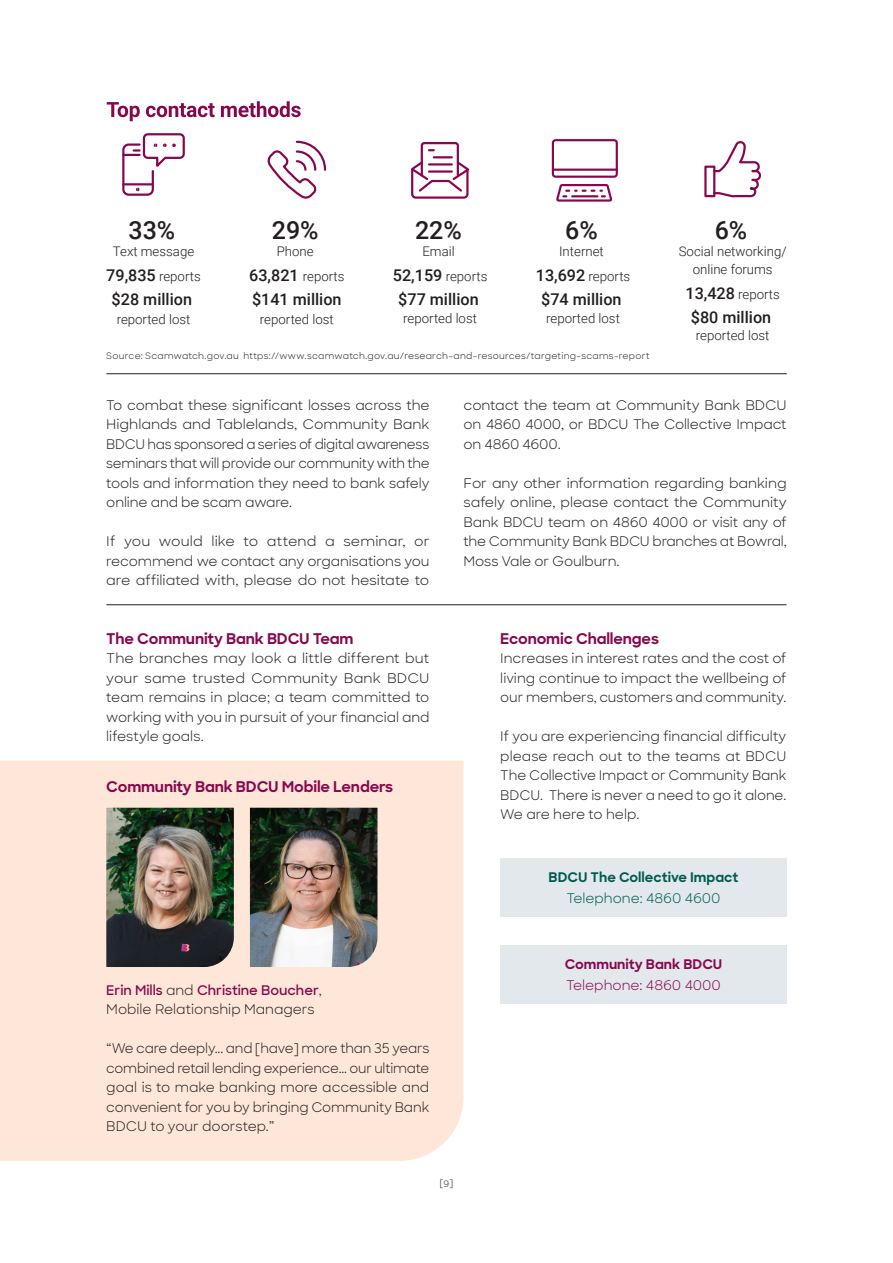
<style>
.page{position:relative;width:893px;height:1263px;background:#fff}
.page>*{position:absolute;margin:0;border:0;box-sizing:border-box;transform-origin:0 0}
.t1{font:500 25.05px "Roboto";color:#231f20}
.t2{font:500 16.2px "Roboto";color:#231f20}
.t3{font:700 15px "Sharp Sans";letter-spacing:-.01em;color:#88064e}
.t4{font:13.5px/19.5px "Sharp Sans";letter-spacing:-.01em;color:#231f20;text-align:justify}
.t5{font:700 13.5px "Sharp Sans";color:#005b4f}
.t6{font:13.5px "Sharp Sans";letter-spacing:-.005em;color:#005b4f}
.t7{font:13.5px "Sharp Sans";color:#88064e}
.t8{font:700 13.5px "Sharp Sans";color:#88064e}
.t9{font:300 13.2px/25px "Roboto";color:#231f20;text-align:center}
.t10{font:9px "Sharp Sans";letter-spacing:.025em;color:#231f20}
.s1{font-weight:500;font-size:16.2px}
.s2{font-weight:600;color:#88064e}
</style>
<div class="page">
<svg style="left:122px;top:133px;width:63px;height:63px"></svg>
<svg style="left:267px;top:140px;width:60px;height:59px"></svg>
<svg style="left:411px;top:142px;width:59px;height:57px"></svg>
<hr style="left:429px;top:163px;width:23px;height:3px;background:#88064e">
<hr style="left:429px;top:170px;width:23px;height:3px;background:#88064e">
<div style="left:552px;top:139px;width:66px;height:39px;border:2px solid #88064e;border-radius:3px"></div>
<hr style="left:553px;top:169px;width:64px;height:2px;background:#88064e">
<svg style="left:556px;top:184px;width:57px;height:18px"></svg>
<svg style="left:712px;top:141px;width:50px;height:57px"></svg>
<div style="left:704px;top:166px;width:11px;height:31px;border:2px solid #88064e"></div>
<hr style="left:106px;top:604px;width:680px;height:1px;background:#231f20">
<div style="left:0;top:761px;width:463px;height:400px;background:#fee7d8"></div>
<div style="left:500px;top:858px;width:287px;height:59px;background:#e2e8eb"></div>
<div style="left:500px;top:945px;width:287px;height:58px;background:#e2e8eb"></div>
<img style="left:106px;top:808px;width:128px;height:159px">
<img style="left:250px;top:808px;width:127px;height:159px">
<svg style="left:107px;top:101px;width:194px;height:20px"></svg>
<hr style="left:106px;top:373px;width:681px;height:1px;background:#231f20">
<h1 class="t1" style="left:128px;top:212px;width:48px">33%</h1>
<p class="t9" style="left:106px;top:239px;width:96px">Text message<br><span class="s1">79,835</span> reports</p>
<p class="t2" style="left:112px;top:288px;width:82px">$28 million</p>
<p class="t9" style="left:117px;top:306px;width:75px">reported lost</p>
<h1 class="t1" style="left:272px;top:212px;width:48px">29%</h1>
<p class="t9" style="left:249px;top:239px;width:97px">Phone<br><span class="s1">63,821</span> reports</p>
<p class="t2" style="left:252px;top:288px;width:91px">$141 million</p>
<p class="t9" style="left:260px;top:306px;width:75px">reported lost</p>
<h1 class="t1" style="left:415px;top:212px;width:48px">22%</h1>
<p class="t9" style="left:393px;top:239px;width:96px">Email<br><span class="s1">52,159</span> reports</p>
<p class="t2" style="left:398px;top:288px;width:82px">$77 million</p>
<p class="t9" style="left:403px;top:305px;width:75px">reported lost</p>
<h1 class="t1" style="left:565px;top:212px;width:34px">6%</h1>
<p class="t9" style="left:536px;top:239px;width:96px">Internet<br><span class="s1">13,692</span> reports</p>
<p class="t2" style="left:541px;top:288px;width:82px">$74 million</p>
<p class="t9" style="left:546px;top:305px;width:75px">reported lost</p>
<p class="t10" style="left:106px;top:349px;width:545px">Source: Scamwatch.gov.au https://www.scamwatch.gov.au/research-and-resources/targeting-scams-report</p>
<h1 class="t1" style="left:715px;top:212px;width:34px">6%</h1>
<p class="t9" style="left:679px;top:242px;width:109px;line-height:17.7px">Social networking/ online forums</p>
<p class="t9" style="left:685px;top:281px;width:96px"><span class="s1">13,428</span> reports</p>
<p class="t2" style="left:691px;top:305px;width:82px">$80 million</p>
<p class="t9" style="left:696px;top:323px;width:75px">reported lost</p>
<p class="t4" style="left:106px;top:394px;width:325px">To combat these significant losses across the Highlands and Tablelands, Community Bank BDCU has sponsored a series of digital awareness seminars that will provide our community with the tools and information they need to bank safely online and be scam aware.</p>
<p class="t4" style="left:106px;top:531px;width:325px">If you would like to attend a seminar, or recommend we contact any organisations you are affiliated with, please do not hesitate to</p>
<p class="t3" style="left:106px;top:627px;width:249px">The Community Bank BDCU Team</p>
<p class="t4" style="left:106px;top:648px;width:325px">The branches may look a little different but your same trusted Community Bank BDCU team remains in place; a team committed to working with you in pursuit of your financial and lifestyle goals.</p>
<p class="t3" style="left:106px;top:775px;width:288px">Community Bank BDCU Mobile Lenders</p>
<p class="t4" style="left:463px;top:394px;width:325px">contact the team at Community Bank BDCU on 4860 4000, or BDCU The Collective Impact on 4860 4600.</p>
<p class="t4" style="left:463px;top:472px;width:325px">For any other information regarding banking safely online, please contact the Community Bank BDCU team on 4860 4000 or visit any of the Community Bank BDCU branches at Bowral, Moss Vale or Goulburn.</p>
<p class="t3" style="left:500px;top:627px;width:160px">Economic Challenges</p>
<p class="t4" style="left:500px;top:648px;width:288px">Increases in interest rates and the cost of living continue to impact the wellbeing of our members, customers and community.</p>
<p class="t4" style="left:500px;top:726px;width:288px">If you are experiencing financial difficulty please reach out to the teams at BDCU The Collective Impact or Community Bank BDCU. There is never a need to go it alone.<br>We are here to help.</p>
<p class="t5" style="left:549px;top:867px;width:191px">BDCU The Collective Impact</p>
<p class="t6" style="left:566px;top:888px;width:156px">Telephone: 4860 4600</p>
<p class="t4" style="left:106px;top:979px;width:217px"><span class="s2">Erin Mills</span> and <span class="s2">Christine Boucher</span>,<br>Mobile Relationship Managers</p>
<p class="t4" style="left:106px;top:1038px;width:325px">“We care deeply... and [have] more than 35 years combined retail lending experience... our ultimate goal is to make banking more accessible and convenient for you by bringing Community Bank BDCU to your doorstep.”</p>
<p class="t10" style="left:440px;top:1176px;width:15px">[9]</p>
<p class="t8" style="left:565px;top:954px;width:159px">Community Bank BDCU</p>
<p class="t7" style="left:566px;top:975px;width:156px">Telephone: 4860 4000</p>
</div>
